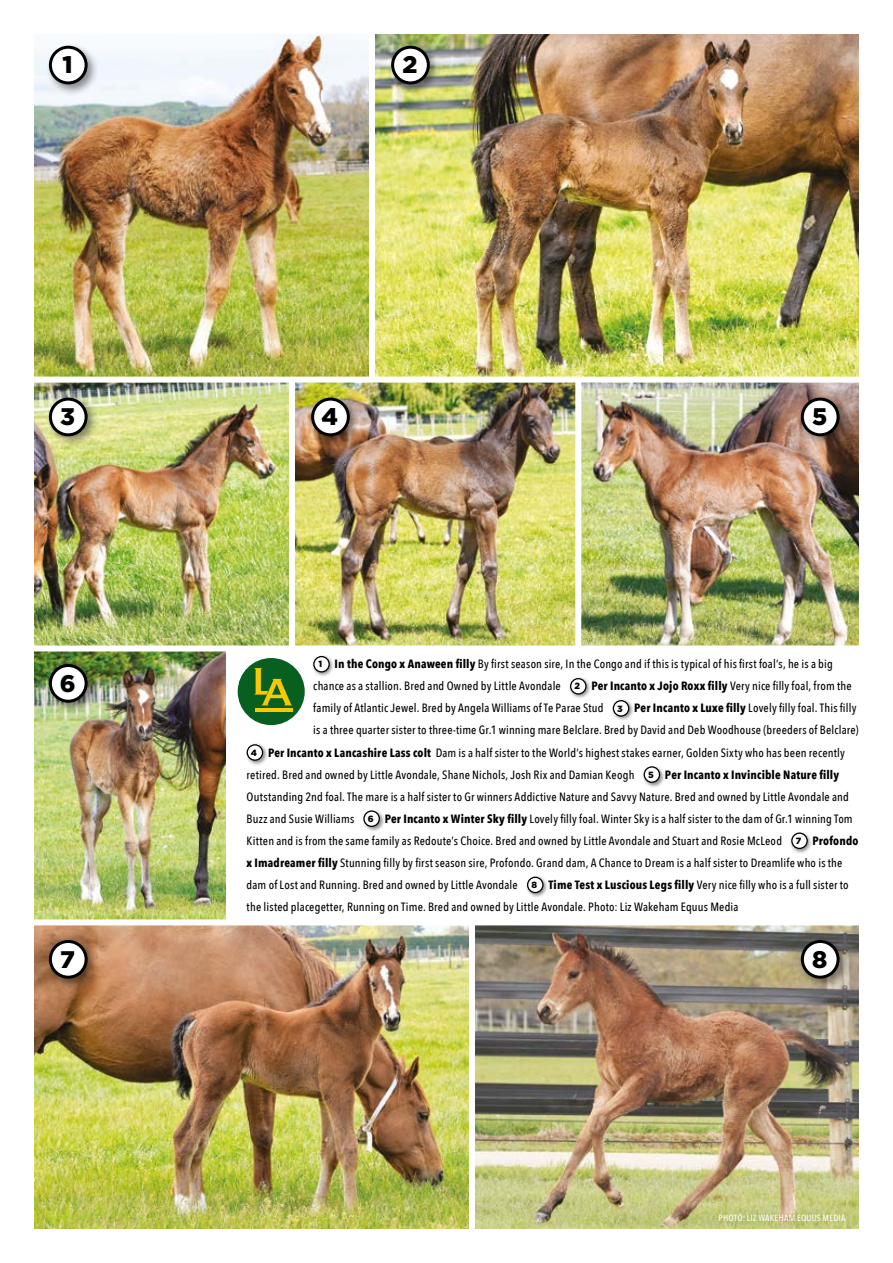
<style>
.page{position:relative;width:893px;height:1263px;background:#fff}
.page>*{position:absolute;margin:0;border:0;box-sizing:border-box;transform-origin:0 0}
.t1{font:900 24px "Gotham";color:#000}
.t2{font:500 12px "Avenir Next Condensed";letter-spacing:.015em;color:#000}
.t3{font:500 9px "Avenir Next Condensed";letter-spacing:.025em;color:#fff}
.s1{font-family:"Gotham";font-weight:900;font-size:9px}
.s2{font-weight:700}
</style>
<div class="page">
<img style="left:34px;top:34px;width:825px;height:343px">
<img style="left:578px;top:358px;width:281px;height:287px">
<img style="left:34px;top:383px;width:541px;height:262px">
<img style="left:34px;top:651px;width:191px;height:268px">
<img style="left:34px;top:925px;width:435px;height:304px">
<img style="left:475px;top:925px;width:384px;height:304px">
<div style="left:45px;top:42px;width:55px;height:55px;background:#000;opacity:.45"></div>
<div style="left:50px;top:47px;width:36px;height:36px;background:#fff;border-radius:50%"></div>
<div style="left:49px;top:46px;width:39px;height:38px;border:3px solid #000;border-radius:50%"></div>
<div style="left:45px;top:394px;width:55px;height:55px;background:#000;opacity:.45"></div>
<div style="left:50px;top:399px;width:36px;height:36px;background:#fff;border-radius:50%"></div>
<div style="left:49px;top:398px;width:39px;height:38px;border:3px solid #000;border-radius:50%"></div>
<div style="left:45px;top:660px;width:55px;height:55px;background:#000;opacity:.45"></div>
<div style="left:50px;top:665px;width:36px;height:36px;background:#fff;border-radius:50%"></div>
<div style="left:49px;top:664px;width:39px;height:39px;border:3px solid #000;border-radius:50%"></div>
<div style="left:45px;top:936px;width:55px;height:55px;background:#000;opacity:.45"></div>
<div style="left:50px;top:941px;width:36px;height:36px;background:#fff;border-radius:50%"></div>
<div style="left:49px;top:940px;width:39px;height:39px;border:3px solid #000;border-radius:50%"></div>
<div style="left:797px;top:936px;width:55px;height:55px;background:#000;opacity:.45"></div>
<div style="left:802px;top:941px;width:36px;height:36px;background:#fff;border-radius:50%"></div>
<div style="left:801px;top:940px;width:39px;height:39px;border:3px solid #000;border-radius:50%"></div>
<div style="left:308px;top:394px;width:54px;height:55px;background:#000;opacity:.45"></div>
<div style="left:313px;top:399px;width:35px;height:36px;background:#fff;border-radius:50%"></div>
<div style="left:311px;top:398px;width:39px;height:38px;border:3px solid #000;border-radius:50%"></div>
<div style="left:797px;top:394px;width:55px;height:55px;background:#000;opacity:.45"></div>
<div style="left:802px;top:399px;width:36px;height:36px;background:#fff;border-radius:50%"></div>
<div style="left:801px;top:398px;width:39px;height:38px;border:3px solid #000;border-radius:50%"></div>
<div style="left:388px;top:42px;width:54px;height:55px;background:#000;opacity:.45"></div>
<div style="left:393px;top:47px;width:35px;height:36px;background:#fff;border-radius:50%"></div>
<div style="left:391px;top:46px;width:39px;height:38px;border:3px solid #000;border-radius:50%"></div>
<div style="left:16px;top:377px;width:877px;height:6px;background:#fff"></div>
<div style="left:369px;top:11px;width:6px;height:369px;background:#fff"></div>
<div style="left:289px;top:380px;width:6px;height:268px;background:#fff"></div>
<div style="left:575px;top:380px;width:6px;height:268px;background:#fff"></div>
<div style="left:312px;top:654px;width:23px;height:24px;background:#000;opacity:.45"></div>
<div style="left:314px;top:657px;width:15px;height:15px;background:#fff;border-radius:50%"></div>
<div style="left:313px;top:656px;width:17px;height:16px;border:1px solid #000;border-radius:50%"></div>
<div style="left:568px;top:676px;width:24px;height:24px;background:#000;opacity:.45"></div>
<div style="left:571px;top:679px;width:15px;height:15px;background:#fff;border-radius:50%"></div>
<div style="left:570px;top:678px;width:17px;height:16px;border:1px solid #000;border-radius:50%"></div>
<div style="left:611px;top:698px;width:23px;height:24px;background:#000;opacity:.45"></div>
<div style="left:613px;top:701px;width:16px;height:15px;background:#fff;border-radius:50%"></div>
<div style="left:613px;top:700px;width:16px;height:17px;border:1px solid #000;border-radius:50%"></div>
<div style="left:245px;top:743px;width:23px;height:23px;background:#000;opacity:.45"></div>
<svg style="left:247px;top:745px;width:16px;height:15px"></svg>
<div style="left:247px;top:744px;width:16px;height:17px;border:1px solid #000;border-radius:50%"></div>
<div style="left:642px;top:765px;width:23px;height:23px;background:#000;opacity:.45"></div>
<div style="left:644px;top:767px;width:15px;height:15px;background:#fff;border-radius:50%"></div>
<div style="left:644px;top:766px;width:16px;height:17px;border:1px solid #000;border-radius:50%"></div>
<div style="left:362px;top:809px;width:23px;height:23px;background:#000;opacity:.45"></div>
<svg style="left:364px;top:811px;width:15px;height:15px"></svg>
<div style="left:363px;top:810px;width:17px;height:17px;border:1px solid #000;border-radius:50%"></div>
<div style="left:790px;top:831px;width:23px;height:23px;background:#000;opacity:.45"></div>
<svg style="left:792px;top:833px;width:15px;height:15px"></svg>
<div style="left:791px;top:832px;width:17px;height:17px;border:1px solid #000;border-radius:50%"></div>
<div style="left:525px;top:875px;width:24px;height:23px;background:#000;opacity:.45"></div>
<div style="left:528px;top:877px;width:15px;height:15px;background:#fff;border-radius:50%"></div>
<div style="left:527px;top:877px;width:17px;height:16px;border:1px solid #000;border-radius:50%"></div>
<div style="left:238px;top:658px;width:67px;height:67px;background:#07601f;border-radius:50%"></div>
<svg style="left:254px;top:668px;width:38px;height:37px"></svg>
<hr style="left:255px;top:708px;width:37px;height:3px;background:#f9c900">
<h1 class="t1" style="left:63px;top:48px;width:12px">1</h1>
<h1 class="t1" style="left:60px;top:400px;width:16px">3</h1>
<h1 class="t1" style="left:60px;top:667px;width:17px">6</h1>
<h1 class="t1" style="left:402px;top:48px;width:16px">2</h1>
<h1 class="t1" style="left:322px;top:400px;width:18px">4</h1>
<h1 class="t1" style="left:812px;top:400px;width:17px">5</h1>
<p class="t2" style="left:319px;top:657px;width:516px"><span class="s1">1</span> <span class="s2">In the Congo x Anaween filly</span> By first season sire, In the Congo and if this is typical of his first foal’s, he is a big</p>
<p class="t2" style="left:313px;top:679px;width:540px">chance as a stallion. Bred and Owned by Little Avondale <span class="s1">2</span> <span class="s2">Per Incanto x Jojo Roxx filly</span> Very nice filly foal, from the</p>
<p class="t2" style="left:313px;top:701px;width:545px">family of Atlantic Jewel. Bred by Angela Williams of Te Parae Stud <span class="s1">3</span> <span class="s2">Per Incanto x Luxe filly</span> Lovely filly foal. This filly</p>
<p class="t2" style="left:313px;top:723px;width:547px">is a three quarter sister to three-time Gr.1 winning mare Belclare. Bred by David and Deb Woodhouse (breeders of Belclare)</p>
<p class="t2" style="left:251px;top:745px;width:596px"><span class="s1">4</span> <span class="s2">Per Incanto x Lancashire Lass colt</span> Dam is a half sister to the World’s highest stakes earner, Golden Sixty who has been recently</p>
<p class="t2" style="left:247px;top:767px;width:594px">retired. Bred and owned by Little Avondale, Shane Nichols, Josh Rix and Damian Keogh <span class="s1">5</span> <span class="s2">Per Incanto x Invincible Nature filly</span></p>
<p class="t2" style="left:247px;top:789px;width:604px">Outstanding 2nd foal. The mare is a half sister to Gr winners Addictive Nature and Savvy Nature. Bred and owned by Little Avondale and</p>
<p class="t2" style="left:247px;top:811px;width:608px">Buzz and Susie Williams <span class="s1">6</span> <span class="s2">Per Incanto x Winter Sky filly</span> Lovely filly foal. Winter Sky is a half sister to the dam of Gr.1 winning Tom</p>
<p class="t2" style="left:247px;top:833px;width:613px">Kitten and is from the same family as Redoute’s Choice. Bred and owned by Little Avondale and Stuart and Rosie McLeod <span class="s1">7</span> <span class="s2">Profondo</span></p>
<p class="t2" style="left:247px;top:855px;width:597px"><span class="s2">x Imadreamer filly</span> Stunning filly by first season sire, Profondo. Grand dam, A Chance to Dream is a half sister to Dreamlife who is the</p>
<p class="t2" style="left:247px;top:877px;width:603px">dam of Lost and Running. Bred and owned by Little Avondale <span class="s1">8</span> <span class="s2">Time Test x Luscious Legs filly</span> Very nice filly who is a full sister to</p>
<p class="t2" style="left:247px;top:899px;width:493px">the listed placegetter, Running on Time. Bred and owned by Little Avondale. Photo: Liz Wakeham Equus Media</p>
<h1 class="t1" style="left:60px;top:943px;width:16px">7</h1>
<h1 class="t1" style="left:812px;top:943px;width:17px">8</h1>
<p class="t3" style="left:719px;top:1213px;width:128px">PHOTO: LIZ WAKEHAM EQUUS MEDIA</p>
</div>
